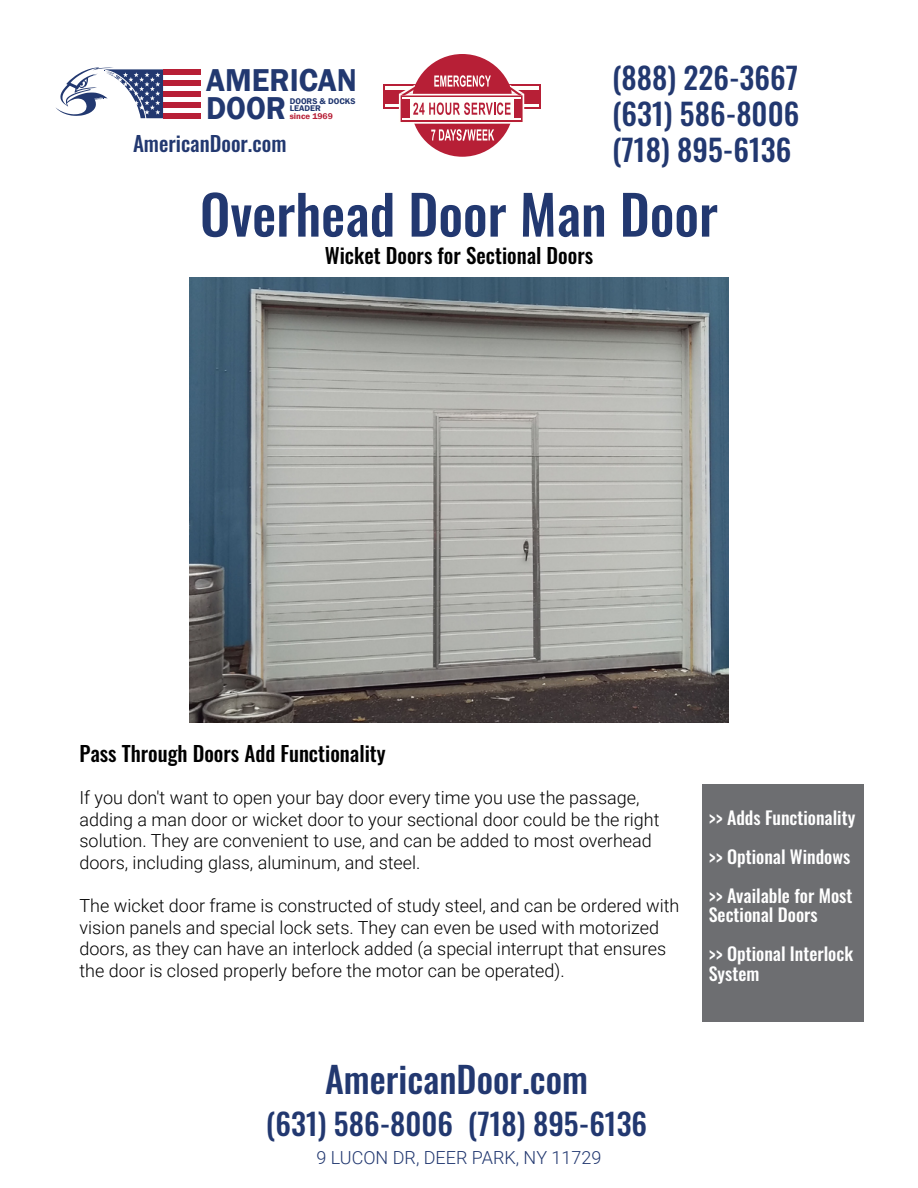
<style>
.page{position:relative;width:918px;height:1188px;background:#fff}
.page>*{position:absolute;margin:0;border:0;box-sizing:border-box;transform-origin:0 0}
.t1{font:500 54px "Oswald";color:#223870}
.t2{font:500 36px "Oswald";color:#223870}
.t3{font:600 32.55px/28.2px "Franklin Gothic";color:#223870;scale:.95 1}
.t4{font:500 30px/36px "Oswald";color:#223870;text-align:justify}
.t5{font:500 21px "Oswald";color:#000}
.t6{font:500 21px "Oswald";color:#223870}
.t7{font:300 18px/21.6px "Roboto";color:#000}
.t8{font:500 18px/39px "Oswald";color:#fff}
.t9{font:300 18px "Roboto";color:#223870}
.t10{font:600 8.55px/7.8px "Franklin Gothic";color:#223870}
.t11{font:600 8.55px "Franklin Gothic";color:#b71f36}
</style>
<div class="page">
<svg style="left:55px;top:67px;width:108px;height:51px"></svg>
<div style="left:163px;top:69px;width:38px;height:6px;background:#b71f36"></div>
<div style="left:163px;top:80px;width:38px;height:6px;background:#b71f36"></div>
<div style="left:163px;top:91px;width:38px;height:5px;background:#b71f36"></div>
<div style="left:163px;top:102px;width:38px;height:5px;background:#b71f36"></div>
<div style="left:163px;top:113px;width:38px;height:5px;background:#b71f36"></div>
<div style="left:384px;top:85px;width:157px;height:24px;background:#b71f36"></div>
<svg style="left:385px;top:86px;width:154px;height:21px"></svg>
<div style="left:385px;top:90px;width:155px;height:13px;background:#b71f36"></div>
<div style="left:411px;top:54px;width:103px;height:103px;background:#b71f36;border-radius:50%"></div>
<svg style="left:399px;top:75px;width:125px;height:66px"></svg>
<div style="left:702px;top:784px;width:162px;height:238px;background:#6d6e71"></div>
<img style="left:190px;top:278px;width:538px;height:444px">
<h3 class="t3" style="left:206px;top:66px;width:160px">AMERICAN<br>DOOR</h3>
<p class="t10" style="left:290px;top:97px;width:67px">DOORS &amp; DOCKS<br>LEADER</p>
<p class="t11" style="left:290px;top:111px;width:45px">since 1969</p>
<p class="t6" style="left:133px;top:132px;width:155px">AmericanDoor.com</p>
<h3 class="t4" style="left:612px;top:61px;width:189px">(888) 226-3667 (631) 586-8006 (718) 895-6136</h3>
<h1 class="t1" style="left:200px;top:186px;width:520px">Overhead Door Man Door</h1>
<p class="t5" style="left:325px;top:244px;width:270px">Wicket Doors for Sectional Doors</p>
<p class="t5" style="left:80px;top:743px;width:308px">Pass Through Doors Add Functionality</p>
<p class="t7" style="left:80px;top:786px;width:582px">If you don't want to open your bay door every time you use the passage, adding a man door or wicket door to your sectional door could be the right solution. They are convenient to use, and can be added to most overhead doors, including glass, aluminum, and steel.</p>
<p class="t7" style="left:80px;top:894px;width:601px">The wicket door frame is constructed of study steel, and can be ordered with vision panels and special lock sets. They can even be used with motorized doors, as they can have an interlock added (a special interrupt that ensures the door is closed properly before the motor can be operated).</p>
<p class="t8" style="left:709px;top:799px;width:148px">&gt;&gt; Adds Functionality &gt;&gt; Optional Windows &gt;&gt; Available for Most</p>
<p class="t8" style="left:709px;top:897px;width:146px">Sectional Doors<br>&gt;&gt; Optional Interlock</p>
<p class="t8" style="left:709px;top:955px;width:52px">System</p>
<h2 class="t2" style="left:325px;top:1060px;width:264px">AmericanDoor.com</h2>
<h3 class="t4" style="left:266px;top:1108px;width:383px">(631) 586-8006 (718) 895-6136</h3>
<p class="t9" style="left:317px;top:1145px;width:286px">9 LUCON DR, DEER PARK, NY 11729</p>
</div>
